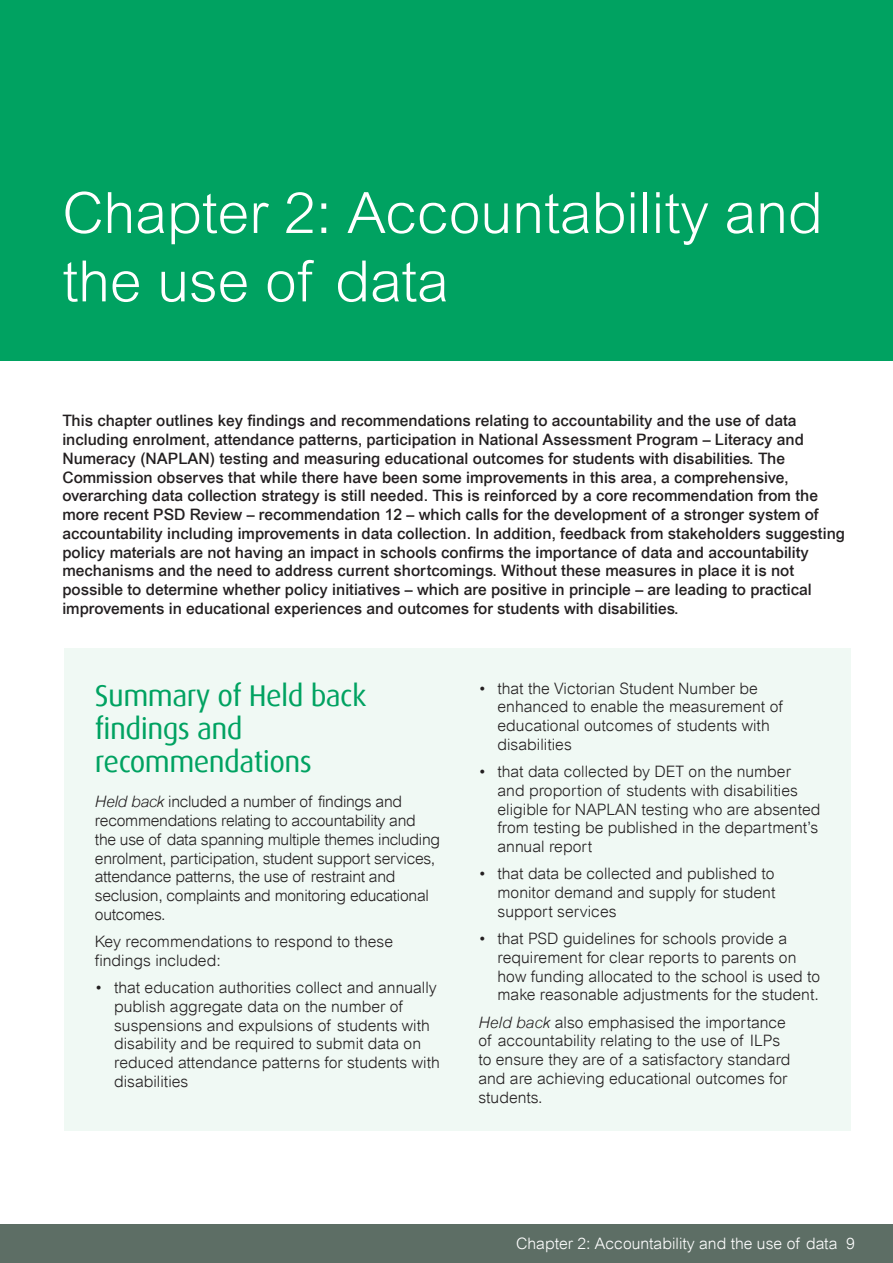
<style>
.page{position:relative;width:893px;height:1263px;background:#fff}
.page>*{position:absolute;margin:0;border:0;box-sizing:border-box;transform-origin:0 0}
.VEOHRC_Chapter_Title{font:300 57px/68.4px "Arial";color:#fff}
.VEOHRC_Heading_1{font:30px/33px "Dax";letter-spacing:-.02em;color:#00a261}
.VEOHRC_Body_text{font:500 15.75px/18.8px "Arial";color:#231f20}
.VEOHRC_Body_text-2{font:300 15.75px/18.8px "Arial";color:#231f20}
.VEOHRC_Body_text-3{font:300 15.75px/18.8px "Arial";letter-spacing:-.02em;color:#231f20}
.VEOHRC_Body_text-4{font:300 15.75px "Arial";color:#fff}
.s1{font-style:italic}
</style>
<div class="page">
<div style="left:64px;top:648px;width:786px;height:483px;background:#f0f9f4"></div>
<div style="left:0;top:1224px;width:893px;height:39px;background:#5d6e65"></div>
<div style="left:0;top:0;width:893px;height:360px;background:#00a261"></div>
<p class="VEOHRC_Chapter_Title" style="left:62px;top:179px;width:762px">Chapter 2: Accountability and the use of data</p>
<p class="VEOHRC_Body_text" style="left:62px;top:411px;width:784px">This chapter outlines key findings and recommendations relating to accountability and the use of data including enrolment, attendance patterns, participation in National Assessment Program – Literacy and Numeracy (NAPLAN) testing and measuring educational outcomes for students with disabilities. The Commission observes that while there have been some improvements in this area, a comprehensive, overarching data collection strategy is still needed. This is reinforced by a core recommendation from the more recent PSD Review – recommendation 12 – which calls for the development of a stronger system of accountability including improvements in data collection. In addition, feedback from stakeholders suggesting policy materials are not having an impact in schools confirms the importance of data and accountability mechanisms and the need to address current shortcomings. Without these measures in place it is not possible to determine whether policy initiatives – which are positive in principle – are leading to practical improvements in educational experiences and outcomes for students with disabilities.</p>
<p class="VEOHRC_Heading_1" style="left:95px;top:679px;width:273px">Summary of Held back findings and recommendations</p>
<p class="VEOHRC_Body_text-3" style="left:95px;top:792px;width:347px"><span class="s1">Held back</span> included a number of findings and recommendations relating to accountability and the use of data spanning multiple themes including enrolment, participation, student support services, attendance patterns, the use of restraint and seclusion, complaints and monitoring educational outcomes.</p>
<p class="VEOHRC_Body_text-2" style="left:95px;top:932px;width:300px">Key recommendations to respond to these findings included:</p>
<p class="VEOHRC_Body_text-2" style="left:114px;top:978px;width:327px;text-indent:-19px">• that education authorities collect and annually publish aggregate data on the number of suspensions and expulsions of students with disability and be required to submit data on reduced attendance patterns for students with disabilities</p>
<p class="VEOHRC_Body_text-2" style="left:497px;top:679px;width:287px;text-indent:-19px">• that the Victorian Student Number be enhanced to enable the measurement of educational outcomes of students with disabilities</p>
<p class="VEOHRC_Body_text-2" style="left:497px;top:762px;width:324px;text-indent:-19px">• that data collected by DET on the number and proportion of students with disabilities eligible for NAPLAN testing who are absented from testing be published in the department’s annual report</p>
<p class="VEOHRC_Body_text-2" style="left:497px;top:864px;width:279px;text-align:justify;text-indent:-19px">• that data be collected and published to monitor demand and supply for student support services</p>
<p class="VEOHRC_Body_text-2" style="left:497px;top:929px;width:324px;text-indent:-19px">• that PSD guidelines for schools provide a requirement for clear reports to parents on how funding allocated to the school is used to make reasonable adjustments for the student.</p>
<p class="VEOHRC_Body_text-2" style="left:478px;top:1013px;width:314px"><span class="s1">Held back</span> also emphasised the importance of accountability relating to the use of ILPs to ensure they are of a satisfactory standard and are achieving educational outcomes for students.</p>
<p class="VEOHRC_Body_text-4" style="left:516px;top:1235px;width:340px">Chapter 2: Accountability and the use of data 9</p>
</div>
